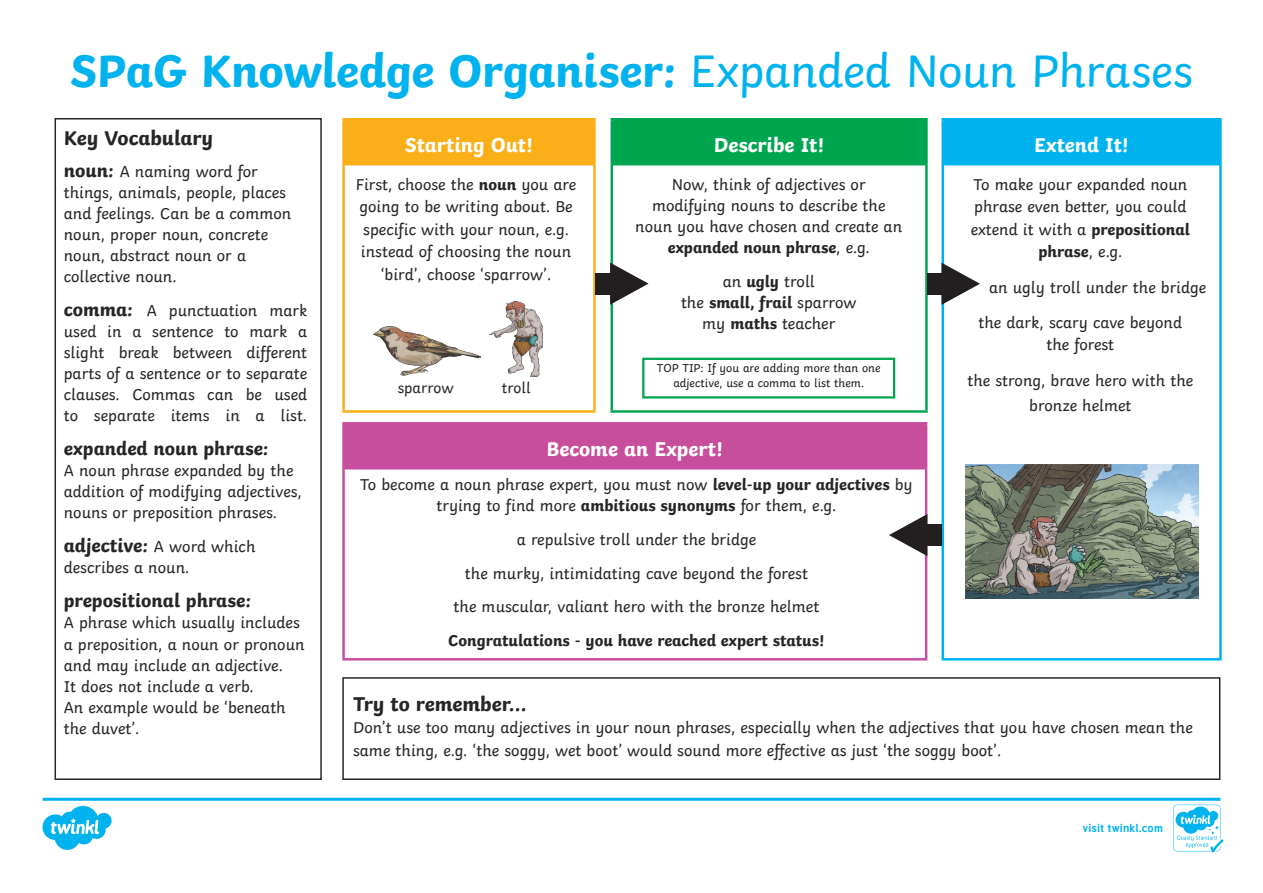
<style>
.page{position:relative;width:1263px;height:893px;background:#fff}
.page>*{position:absolute;margin:0;border:0;box-sizing:border-box;transform-origin:0 0}
.Heading_1{font:700 48px "Twinkl";letter-spacing:-.01em;color:#00b3ef}
.Heading_3{font:700 21px "Twinkl";color:#fff}
.Heading_3-2{font:700 21px "Twinkl";color:#282526}
.Heading_3-3{font:700 19.5px "Twinkl";color:#282526}
.KS2_Body_Copy{font:16.5px/22.5px "Twinkl";color:#282526;text-align:center}
.Heading_3-4{font:16.5px/21px "Twinkl";color:#282526}
.KS2_Body_Copy-2{font:700 16.5px "Twinkl";color:#282526}
.KS2_Body_Copy-3{font:15.6px "Twinkl";color:#282526}
.t1{font:12px/15px "Twinkl";color:#231f20;text-align:center}
.t2{font:700 11.4px "Tuffy";letter-spacing:.015em;color:#00b3ef}
.s1{font-weight:400}
.s2{font-weight:700;font-size:19.5px}
.s3{font-weight:400;font-size:16.5px}
.s4{font-weight:700}
</style>
<div class="page">
<div style="left:55px;top:118px;width:267px;height:662px;border:2px solid #282526"></div>
<div style="left:342px;top:677px;width:878px;height:103px;border:2px solid #282526"></div>
<div style="left:344px;top:119px;width:250px;height:46px;background:#faaf18"></div>
<hr style="left:342px;top:118px;width:254px;height:2px;background:#faaf18">
<hr style="left:342px;top:120px;width:3px;height:45px;background:#faaf18">
<hr style="left:593px;top:120px;width:3px;height:45px;background:#faaf18">
<hr style="left:342px;top:165px;width:3px;height:245px;background:#faaf18">
<hr style="left:593px;top:165px;width:3px;height:245px;background:#faaf18">
<hr style="left:342px;top:410px;width:254px;height:3px;background:#faaf18">
<div style="left:612px;top:119px;width:314px;height:46px;background:#00a54f"></div>
<hr style="left:610px;top:165px;width:3px;height:245px;background:#00a54f">
<hr style="left:925px;top:165px;width:3px;height:245px;background:#00a54f">
<hr style="left:610px;top:410px;width:318px;height:3px;background:#00a54f">
<hr style="left:610px;top:118px;width:318px;height:2px;background:#00a54f">
<hr style="left:610px;top:120px;width:3px;height:45px;background:#00a54f">
<hr style="left:925px;top:120px;width:3px;height:45px;background:#00a54f">
<div style="left:943px;top:119px;width:277px;height:46px;background:#00b3ef"></div>
<hr style="left:941px;top:118px;width:281px;height:2px;background:#00b3ef">
<hr style="left:941px;top:120px;width:3px;height:45px;background:#00b3ef">
<hr style="left:1219px;top:120px;width:3px;height:45px;background:#00b3ef">
<hr style="left:941px;top:165px;width:3px;height:493px;background:#00b3ef">
<hr style="left:1219px;top:165px;width:3px;height:493px;background:#00b3ef">
<hr style="left:941px;top:658px;width:281px;height:2px;background:#00b3ef">
<div style="left:344px;top:423px;width:582px;height:46px;background:#c74d9d"></div>
<hr style="left:342px;top:422px;width:585px;height:2px;background:#c74d9d">
<hr style="left:342px;top:424px;width:3px;height:45px;background:#c74d9d">
<hr style="left:925px;top:424px;width:2px;height:45px;background:#c74d9d">
<hr style="left:342px;top:469px;width:3px;height:189px;background:#c74d9d">
<hr style="left:925px;top:469px;width:2px;height:189px;background:#c74d9d">
<hr style="left:342px;top:658px;width:585px;height:2px;background:#c74d9d">
<svg style="left:941px;top:263px;width:39px;height:42px"></svg>
<div style="left:927px;top:273px;width:29px;height:21px;background:#231f20"></div>
<svg style="left:610px;top:263px;width:38px;height:42px"></svg>
<div style="left:595px;top:273px;width:30px;height:21px;background:#231f20"></div>
<svg style="left:889px;top:514px;width:38px;height:42px"></svg>
<div style="left:912px;top:525px;width:30px;height:21px;background:#231f20"></div>
<div style="left:642px;top:358px;width:253px;height:41px;border:2px solid #00a54f"></div>
<img style="left:490px;top:301px;width:53px;height:75px">
<img style="left:965px;top:464px;width:233px;height:135px">
<img style="left:373px;top:326px;width:107px;height:49px">
<svg style="left:43px;top:798px;width:1180px;height:54px"></svg>
<p class="Heading_1" style="left:70px;top:31px;width:1124px">SPaG Knowledge Organiser: <span class="s1">Expanded Noun Phrases</span></p>
<p class="Heading_3-2" style="left:64px;top:120px;width:151px">Key Vocabulary</p>
<p class="Heading_3-4" style="left:64px;top:160px;width:229px"><span class="s2">noun:</span> A naming word for things, animals, people, places and feelings. Can be a common noun, proper noun, concrete noun, abstract noun or a collective noun.</p>
<p class="Heading_3-4" style="left:64px;top:299px;width:245px;text-align:justify"><span class="s2">comma:</span> A punctuation mark used in a sentence to mark a slight break between different parts of a sentence or to separate clauses. Commas can be used to separate items in a list.</p>
<p class="Heading_3-3" style="left:64px;top:433px;width:206px">expanded noun phrase:</p>
<p class="Heading_3-4" style="left:64px;top:459px;width:240px">A noun phrase expanded by the addition of modifying adjectives, nouns or preposition phrases.</p>
<p class="Heading_3-3" style="left:64px;top:530px;width:193px">adjective: <span class="s3">A word which</span></p>
<p class="Heading_3-4" style="left:64px;top:556px;width:127px">describes a noun.</p>
<p class="Heading_3-3" style="left:64px;top:585px;width:189px">prepositional phrase:</p>
<p class="Heading_3-4" style="left:64px;top:611px;width:242px">A phrase which usually includes a preposition, a noun or pronoun and may include an adjective.<br>It does not include a verb.<br>An example would be ‘beneath the duvet’.</p>
<p class="Heading_3" style="left:405px;top:128px;width:130px">Starting Out!</p>
<p class="Heading_3" style="left:714px;top:128px;width:112px">Describe It!</p>
<p class="Heading_3" style="left:1034px;top:128px;width:96px">Extend It!</p>
<p class="KS2_Body_Copy" style="left:635px;top:172px;width:268px;line-height:21px">Now, think of adjectives or modifying nouns to describe the noun you have chosen and create an <span class="s4">expanded noun phrase</span>, e.g.</p>
<p class="KS2_Body_Copy" style="left:681px;top:269px;width:177px;line-height:21px">an <span class="s4">ugly</span> troll<br>the <span class="s4">small, frail</span> sparrow my <span class="s4">maths</span> teacher</p>
<p class="t1" style="left:657px;top:360px;width:225px">TOP TIP: If you are adding more than one adjective, use a comma to list them.</p>
<p class="KS2_Body_Copy" style="left:356px;top:172px;width:222px">First, choose the <span class="s4">noun</span> you are going to be writing about. Be specific with your noun, e.g. instead of choosing the noun ‘bird’, choose ‘sparrow’.</p>
<p class="KS2_Body_Copy" style="left:971px;top:172px;width:221px">To make your expanded noun phrase even better, you could extend it with a <span class="s4">prepositional phrase</span>, e.g.</p>
<p class="KS2_Body_Copy" style="left:989px;top:274px;width:219px">an ugly troll under the bridge</p>
<p class="KS2_Body_Copy" style="left:978px;top:310px;width:205px">the dark, scary cave beyond the forest</p>
<p class="KS2_Body_Copy" style="left:967px;top:366px;width:227px;line-height:25.5px">the strong, brave hero with the bronze helmet</p>
<p class="KS2_Body_Copy-3" style="left:398px;top:376px;width:57px">sparrow</p>
<p class="KS2_Body_Copy-3" style="left:502px;top:376px;width:30px">troll</p>
<p class="Heading_3" style="left:546px;top:432px;width:178px">Become an Expert!</p>
<p class="KS2_Body_Copy" style="left:360px;top:473px;width:554px;line-height:21px">To become a noun phrase expert, you must now <span class="s4">level-up your adjectives</span> by trying to find more <span class="s4">ambitious synonyms</span> for them, e.g.</p>
<p class="KS2_Body_Copy" style="left:517px;top:527px;width:241px">a repulsive troll under the bridge</p>
<p class="KS2_Body_Copy" style="left:465px;top:560px;width:345px">the murky, intimidating cave beyond the forest</p>
<p class="KS2_Body_Copy" style="left:454px;top:594px;width:367px">the muscular, valiant hero with the bronze helmet</p>
<p class="KS2_Body_Copy-2" style="left:448px;top:627px;width:378px">Congratulations - you have reached expert status!</p>
<p class="Heading_3-2" style="left:353px;top:686px;width:175px">Try to remember...</p>
<p class="KS2_Body_Copy" style="left:353px;top:715px;width:841px;text-align:left">Don’t use too many adjectives in your noun phrases, especially when the adjectives that you have chosen mean the same thing, e.g. ‘the soggy, wet boot’ would sound more effective as just ‘the soggy boot’.</p>
<p class="t2" style="left:1082px;top:819px;width:82px">visit twinkl.com</p>
</div>
